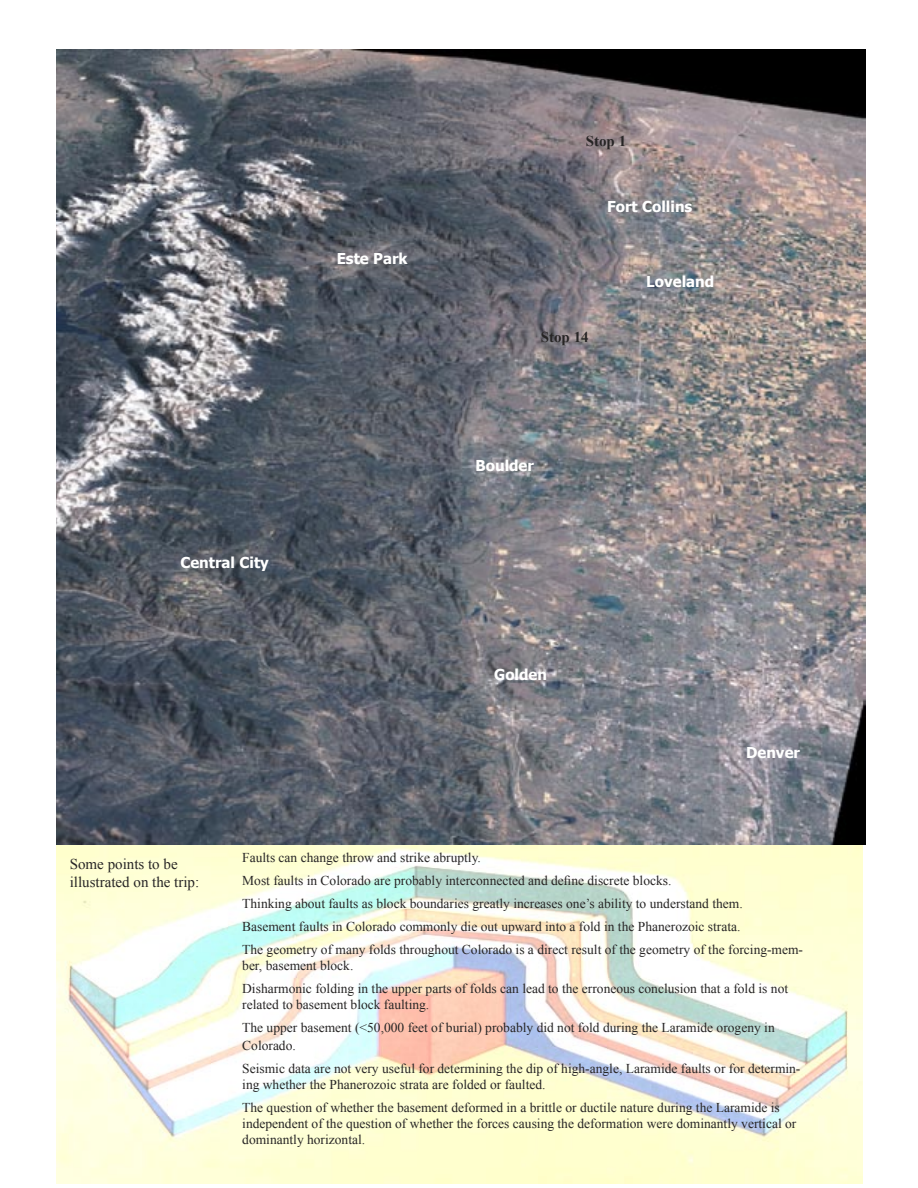
<style>
.page{position:relative;width:918px;height:1188px;background:#fff}
.page>*{position:absolute;margin:0;border:0;box-sizing:border-box;transform-origin:0 0}
.t1{font:700 15px "Tahoma";color:#fff}
.t2{font:15px "Times New Roman";color:#272525}
.t3{font:700 15px "Times New Roman";color:#272525}
.t4{font:13.5px/16.2px "Times New Roman";color:#272525}
</style>
<div class="page">
<img style="left:56px;top:845px;width:806px;height:339px">
<img style="left:56px;top:50px;width:810px;height:795px">
<p class="t3" style="left:586px;top:130px;width:42px">Stop 1</p>
<p class="t1" style="left:337px;top:248px;width:72px">Este Park</p>
<p class="t1" style="left:180px;top:552px;width:90px">Central City</p>
<p class="t1" style="left:607px;top:196px;width:87px">Fort Collins</p>
<p class="t3" style="left:541px;top:327px;width:49px">Stop 14</p>
<p class="t1" style="left:646px;top:271px;width:69px">Loveland</p>
<p class="t1" style="left:476px;top:455px;width:60px">Boulder</p>
<p class="t1" style="left:494px;top:664px;width:54px">Golden</p>
<p class="t1" style="left:746px;top:742px;width:55px">Denver</p>
<p class="t2" style="left:70px;top:854px;width:109px">Some points to be</p>
<p class="t2" style="left:70px;top:872px;width:131px">illustrated on the trip:</p>
<p class="t4" style="left:242px;top:849px;width:240px">Faults can change throw and strike abruptly.</p>
<p class="t4" style="left:242px;top:872px;width:431px">Most faults in Colorado are probably interconnected and define discrete blocks.</p>
<p class="t4" style="left:242px;top:895px;width:502px">Thinking about faults as block boundaries greatly increases one’s ability to understand them.</p>
<p class="t4" style="left:242px;top:918px;width:500px">Basement faults in Colorado commonly die out upward into a fold in the Phanerozoic strata.</p>
<p class="t4" style="left:242px;top:941px;width:562px">The geometry of many folds throughout Colorado is a direct result of the geometry of the forcing-mem&shy;ber, basement block.</p>
<p class="t4" style="left:242px;top:980px;width:547px">Disharmonic folding in the upper parts of folds can lead to the erroneous conclusion that a fold is not related to basement block faulting.</p>
<p class="t4" style="left:242px;top:1018px;width:534px;line-height:18px">The upper basement (&lt;50,000 feet of burial) probably did not fold during the Laramide orogeny in<br>Colorado.</p>
<p class="t4" style="left:242px;top:1060px;width:560px">Seismic data are not very useful for determining the dip of high-angle, Laramide faults or for determin&shy;ing whether the Phanerozoic strata are folded or faulted.</p>
<p class="t4" style="left:242px;top:1099px;width:556px">The question of whether the basement deformed in a brittle or ductile nature during the Laramide is independent of the question of whether the forces causing the deformation were dominantly vertical or dominantly horizontal.</p>
</div>
